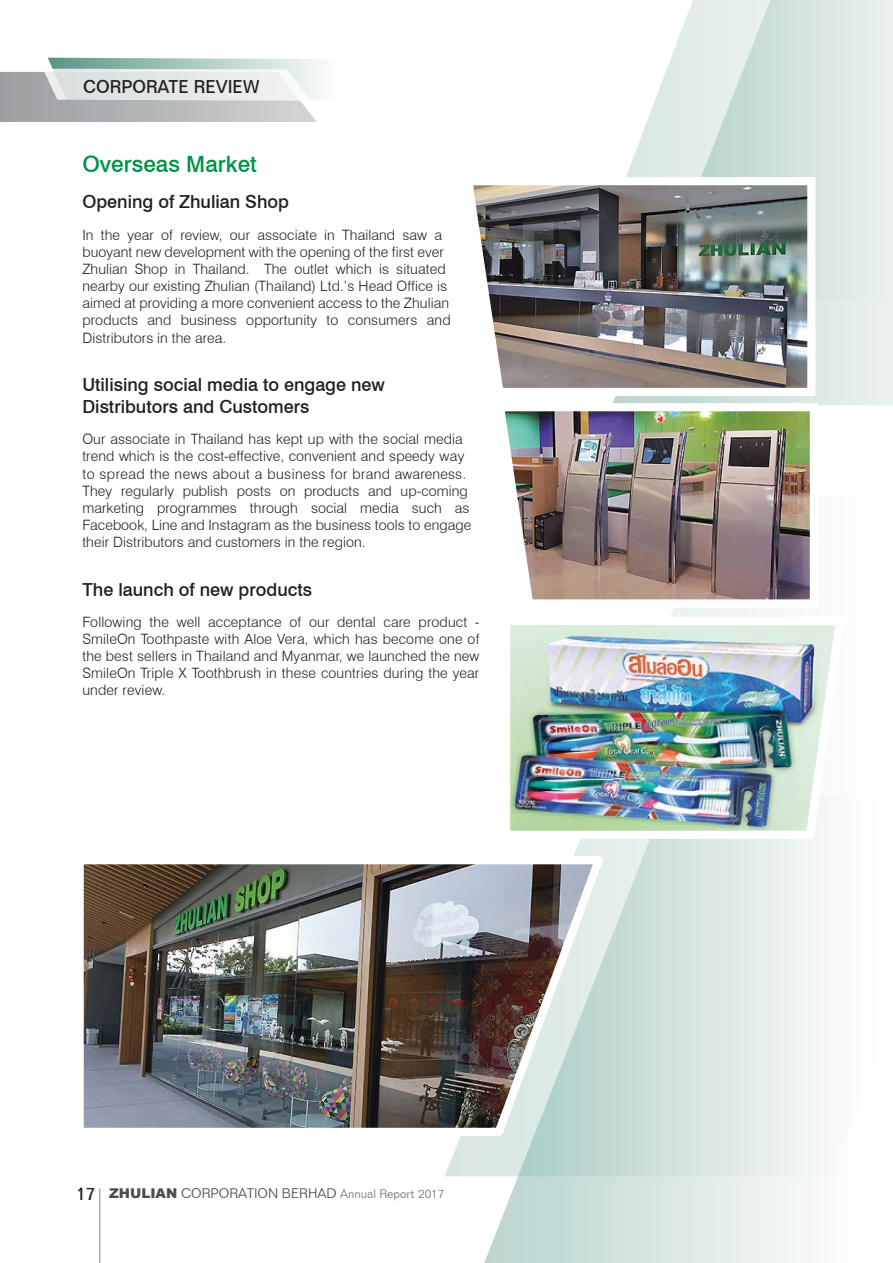
<style>
.page{position:relative;width:893px;height:1263px;background:#fff}
.page>*{position:absolute;margin:0;border:0;box-sizing:border-box;transform-origin:0 0}
.t1{font:500 22.5px "Swiss 721 BT";color:#009347}
.t2{font:500 18px/21.6px "Swiss 721 BT";color:#231f20}
.t3{font:500 18px "Folio BT";color:#231f20;scale:.93 1}
.t4{font:300 14.25px/17.1px "Swiss 721 BT";letter-spacing:.005em;color:#231f20}
.t5{font:300 13.5px "Folio BT";color:#4d4d4f}
.s1{font-weight:500;font-size:18px;color:#231f20}
.s2{font-family:"Arial";font-weight:900}
.s3{font-size:12px;color:#77787b}
</style>
<div class="page">
<svg style="left:477px;top:1176px;width:340px;height:87px"></svg>
<svg style="left:445px;top:612px;width:384px;height:564px"></svg>
<div style="left:820px;top:299px;width:73px;height:106px;background:#e5eeeb"></div>
<svg style="left:627px;top:0;width:266px;height:299px;background:#dfeae7"></svg>
<img style="left:498px;top:613px;width:337px;height:231px">
<img style="left:504px;top:399px;width:318px;height:213px">
<img style="left:473px;top:173px;width:347px;height:227px">
<img style="left:83px;top:852px;width:527px;height:290px">
<svg style="left:0;top:58px;width:323px;height:64px;background:#cad1d0"></svg>
<hr style="left:99px;top:1188px;width:2px;height:75px;background:#a7a9ac">
<p class="t3" style="left:83px;top:75px;width:191px">CORPORATE REVIEW</p>
<p class="t1" style="left:82px;top:151px;width:176px">Overseas Market</p>
<p class="t2" style="left:82px;top:191px;width:208px">Opening of Zhulian Shop</p>
<p class="t4" style="left:82px;top:226px;width:370px">In the year of review, our associate in Thailand saw a buoyant new development with the opening of the first ever Zhulian Shop in Thailand. The outlet which is situated nearby our existing Zhulian (Thailand) Ltd.’s Head Office is aimed at providing a more convenient access to the Zhulian products and business opportunity to consumers and Distributors in the area.</p>
<p class="t2" style="left:82px;top:374px;width:304px">Utilising social media to engage new<br>Distributors and Customers</p>
<p class="t4" style="left:82px;top:431px;width:390px">Our associate in Thailand has kept up with the social media trend which is the cost-effective, convenient and speedy way to spread the news about a business for brand awareness.<br>They regularly publish posts on products and up-coming marketing programmes through social media such as Facebook, Line and Instagram as the business tools to engage their Distributors and customers in the region.</p>
<p class="t2" style="left:82px;top:578px;width:231px">The launch of new products</p>
<p class="t4" style="left:82px;top:613px;width:399px;text-align:justify">Following the well acceptance of our dental care product - SmileOn Toothpaste with Aloe Vera, which has become one of the best sellers in Thailand and Myanmar, we launched the new SmileOn Triple X Toothbrush in these countries during the year under review.</p>
<p class="t5" style="left:76px;top:1185px;width:369px"><span class="s1">17</span> <span class="s2">ZHULIAN</span> CORPORATION BERHAD <span class="s3">Annual Report 2017</span></p>
</div>
